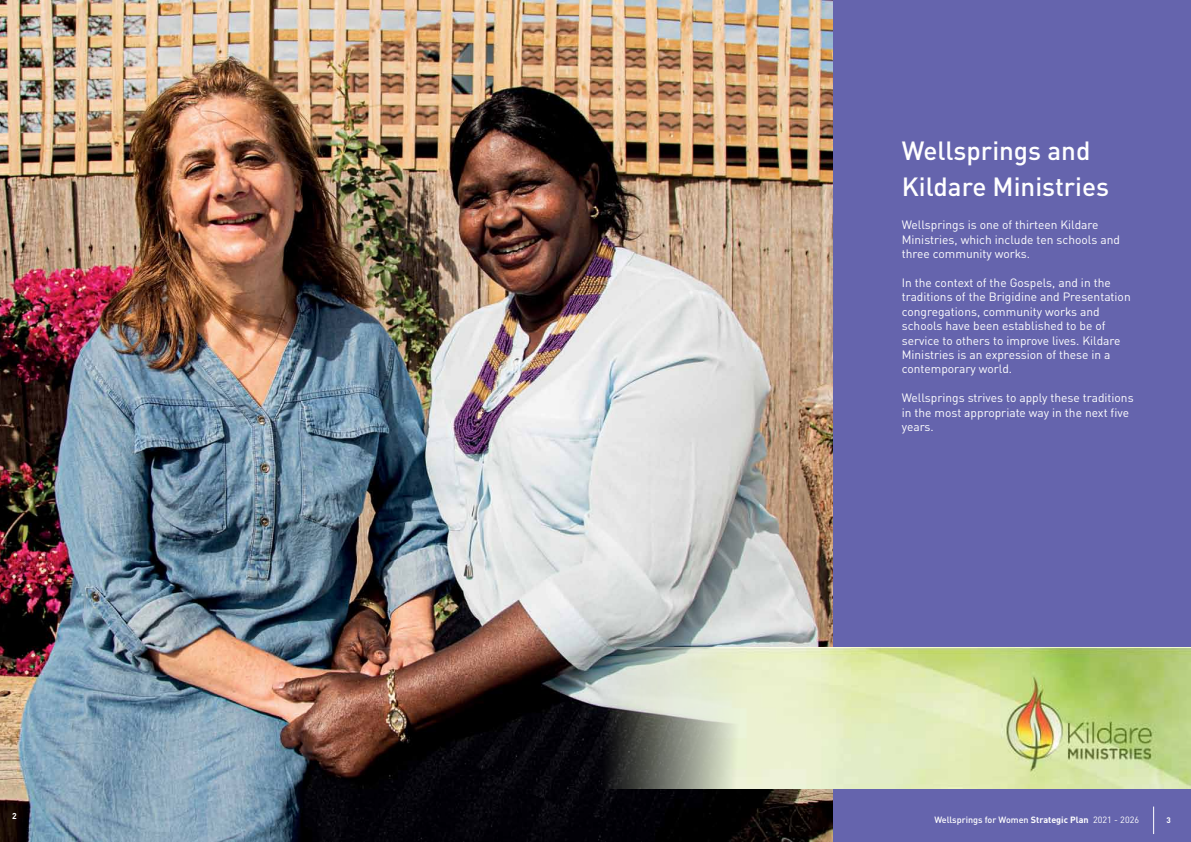
<style>
.page{position:relative;width:1191px;height:842px;background:#fff}
.page>*{position:absolute;margin:0;border:0;box-sizing:border-box;transform-origin:0 0}
.t1{font:500 26px/36px "DIN Pro";color:#fff}
.t2{font:12px/14.4px "DIN Pro";color:#fff}
.t3{font:500 9px "DIN Pro";color:#fff}
.t4{font:700 8.5px "DIN Pro";color:#fff}
.t5{font:700 8px "DIN Pro";color:#fff}
.s1{font-weight:700}
.s2{font-weight:400}
</style>
<div class="page">
<img style="left:0;top:0;width:833px;height:842px">
<div style="left:833px;top:0;width:358px;height:842px;background:#6564ad"></div>
<img style="left:540px;top:648px;width:651px;height:141px">
<svg style="left:1153px;top:806px;width:1px;height:28px"></svg>
<p class="t4" style="left:12px;top:809px;width:6px">2</p>
<h1 class="t1" style="left:901px;top:130px;width:209px">Wellsprings and<br>Kildare Ministries</h1>
<p class="t2" style="left:901px;top:217px;width:220px">Wellsprings is one of thirteen Kildare<br>Ministries, which include ten schools and three community works.</p>
<p class="t2" style="left:901px;top:274px;width:230px">In the context of the Gospels, and in the traditions of the Brigidine and Presentation congregations, community works and schools have been established to be of service to others to improve lives. Kildare Ministries is an expression of these in a contemporary world.</p>
<p class="t2" style="left:901px;top:390px;width:233px">Wellsprings strives to apply these traditions in the most appropriate way in the next five years.</p>
<p class="t3" style="left:934px;top:812px;width:206px">Wellsprings for Women <span class="s1">Strategic Plan</span> <span class="s2">2021 - 2026</span></p>
<p class="t5" style="left:1166px;top:813px;width:6px">3</p>
</div>
